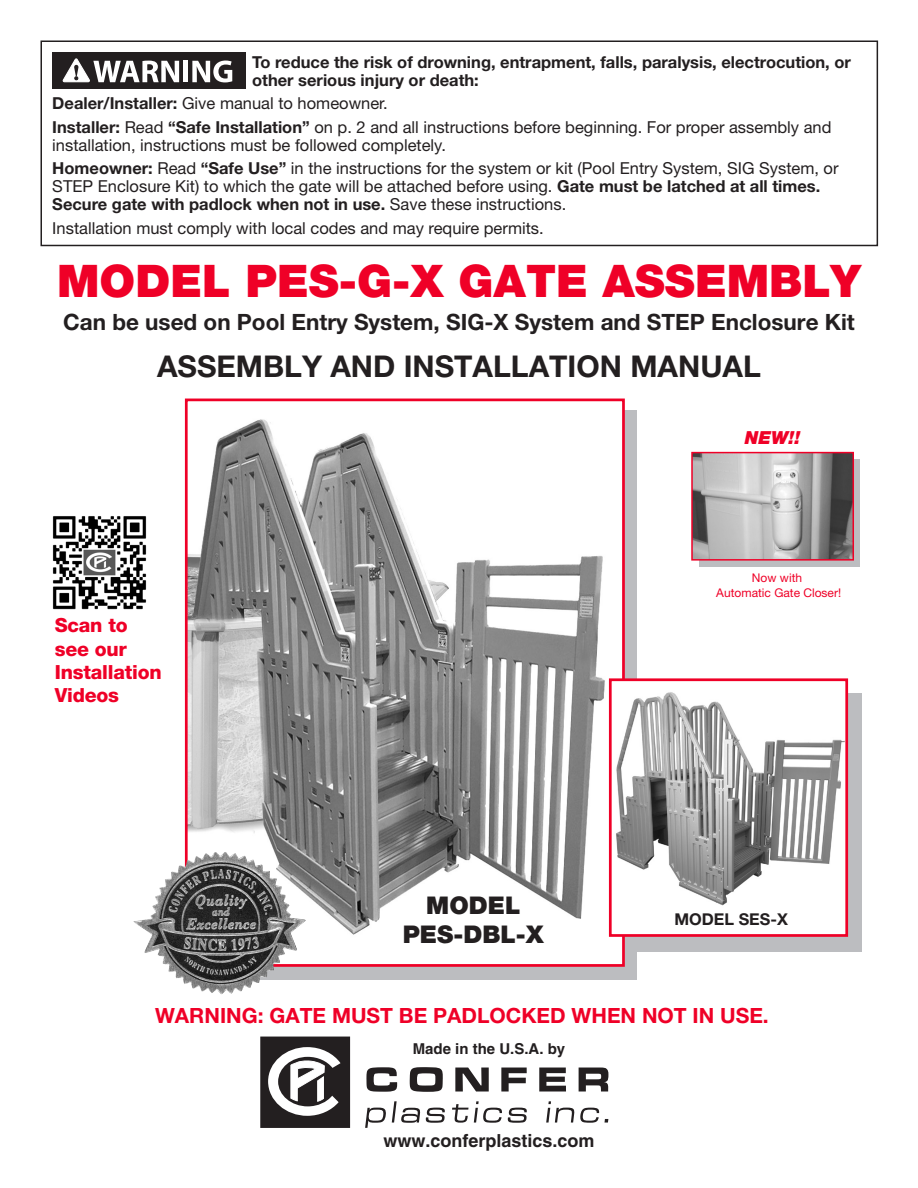
<style>
.page{position:relative;width:918px;height:1188px;background:#fff}
.page>*{position:absolute;margin:0;border:0;box-sizing:border-box;transform-origin:0 0}
.t1{font:900 45px "Helvetica Neue LT Std";color:#ef0027}
.t2{font:700 30px "Helvetica Neue LT Std";color:#231f20}
.t3{font:900 24.45px "Helvetica Neue LT Std";color:#231f20}
.t4{font:700 22.5px "Helvetica Neue LT Std";color:#231f20}
.t5{font:700 21px "Helvetica Neue LT Std";color:#ef0027}
.t6{font:800 19.5px/23.4px "Helvetica Neue LT Std";letter-spacing:-.01em;color:#ef0027}
.t7{font:700 18px "Helvetica";color:#231f20}
.t8{font:italic 900 18px "Helvetica Neue LT Std";color:#ef0027}
.t9{font:16.5px/18px "Helvetica Neue LT Std";color:#231f20}
.t10{font:700 16.5px/18px "Helvetica Neue LT Std";color:#231f20}
.t11{font:700 16.35px "Helvetica Neue LT Std";color:#231f20}
.t12{font:700 15px "Helvetica";color:#231f20}
.t13{font:12px "Helvetica Neue LT Std";color:#ef0027}
.s1{font-weight:700}
</style>
<div class="page">
<div style="left:699px;top:459px;width:160px;height:108px;background:#bcbdc0"></div>
<div style="left:628px;top:694px;width:234px;height:258px;background:#bcbdc0"></div>
<div style="left:225px;top:411px;width:412px;height:569px;background:#bcbdc0"></div>
<div style="left:186px;top:400px;width:437px;height:565px;background:#fff"></div>
<img style="left:189px;top:419px;width:420px;height:518px">
<div style="left:185px;top:399px;width:440px;height:568px;border:3px solid #ef0027"></div>
<img style="left:133px;top:852px;width:173px;height:142px">
<img style="left:694px;top:455px;width:157px;height:103px">
<div style="left:691px;top:452px;width:163px;height:109px;border:2px solid #ef0027"></div>
<div style="left:40px;top:40px;width:838px;height:206px;border:2px solid #231f20"></div>
<div style="left:52px;top:52px;width:193px;height:37px;background:#231f20"></div>
<div style="left:183px;top:61px;width:5px;height:21px;background:#fff"></div>
<svg style="left:192px;top:61px;width:40px;height:21px"></svg>
<svg style="left:62px;top:58px;width:117px;height:25px"></svg>
<div style="left:610px;top:680px;width:237px;height:255px;background:#fff"></div>
<img style="left:616px;top:692px;width:228px;height:214px">
<div style="left:609px;top:678px;width:239px;height:259px;border:3px solid #ef0027"></div>
<svg style="left:366px;top:1067px;width:31px;height:25px"></svg>
<svg style="left:410px;top:1067px;width:33px;height:25px"></svg>
<svg style="left:455px;top:1068px;width:34px;height:24px"></svg>
<svg style="left:501px;top:1068px;width:26px;height:24px"></svg>
<svg style="left:539px;top:1068px;width:27px;height:24px"></svg>
<svg style="left:579px;top:1068px;width:29px;height:24px"></svg>
<svg style="left:365px;top:1108px;width:21px;height:20px"></svg>
<svg style="left:392px;top:1101px;width:28px;height:22px"></svg>
<svg style="left:426px;top:1108px;width:19px;height:15px"></svg>
<svg style="left:452px;top:1101px;width:50px;height:22px"></svg>
<svg style="left:508px;top:1108px;width:19px;height:15px"></svg>
<svg style="left:546px;top:1101px;width:28px;height:22px"></svg>
<svg style="left:580px;top:1108px;width:19px;height:15px"></svg>
<svg style="left:605px;top:1119px;width:3px;height:4px"></svg>
<div style="left:261px;top:1037px;width:88px;height:90px;background:#231f20"></div>
<div style="left:260px;top:1037px;width:90px;height:91px;border:2px solid #231f20"></div>
<svg style="left:268px;top:1037px;width:73px;height:79px"></svg>
<img style="left:52px;top:516px;width:95px;height:94px">
<p class="t10" style="left:252px;top:53px;width:600px">To reduce the risk of drowning, entrapment, falls, paralysis, electrocution, or other serious injury or death:</p>
<p class="t9" style="left:52px;top:94px;width:337px"><span class="s1">Dealer/Installer:</span> Give manual to homeowner.</p>
<p class="t9" style="left:52px;top:118px;width:781px"><span class="s1">Installer:</span> Read <span class="s1">“Safe Installation”</span> on p. 2 and all instructions before beginning. For proper assembly and installation, instructions must be followed completely.</p>
<p class="t9" style="left:52px;top:159px;width:788px"><span class="s1">Homeowner:</span> Read <span class="s1">“Safe Use”</span> in the instructions for the system or kit (Pool Entry System, SIG System, or<br>STEP Enclosure Kit) to which the gate will be attached before using. <span class="s1">Gate must be latched at all times.<br>Secure gate with padlock when not in use.</span> Save these instructions.</p>
<p class="t9" style="left:52px;top:218px;width:493px">Installation must comply with local codes and may require permits.</p>
<p class="t1" style="left:57px;top:255px;width:805px">MODEL PES-G-X GATE ASSEMBLY</p>
<p class="t4" style="left:63px;top:308px;width:793px">Can be used on Pool Entry System, SIG-X System and STEP Enclosure Kit</p>
<p class="t2" style="left:157px;top:348px;width:605px">ASSEMBLY AND INSTALLATION MANUAL</p>
<p class="t8" style="left:745px;top:427px;width:57px">NEW!!</p>
<p class="t6" style="left:55px;top:614px;width:108px">Scan to see our<br>Installation<br>Videos</p>
<p class="t3" style="left:426px;top:890px;width:96px">MODEL</p>
<p class="t3" style="left:403px;top:920px;width:143px">PES-DBL-X</p>
<p class="t13" style="left:752px;top:571px;width:52px">Now with</p>
<p class="t13" style="left:716px;top:585px;width:126px">Automatic Gate Closer!</p>
<p class="t11" style="left:674px;top:909px;width:115px">MODEL SES-X</p>
<p class="t5" style="left:155px;top:1003px;width:615px">WARNING: GATE MUST BE PADLOCKED WHEN NOT IN USE.</p>
<p class="t12" style="left:413px;top:1040px;width:154px">Made in the U.S.A. by</p>
<p class="t7" style="left:383px;top:1129px;width:213px">www.conferplastics.com</p>
</div>
